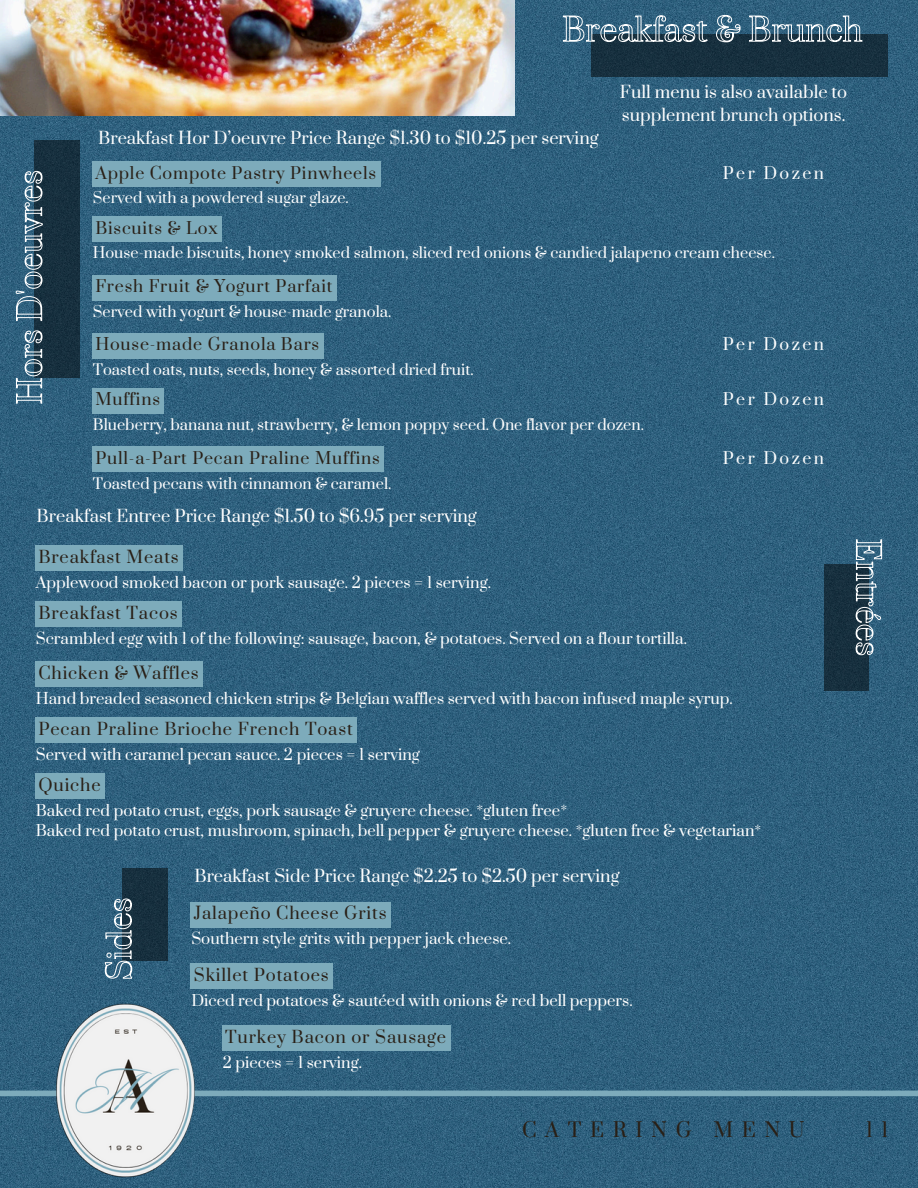
<style>
.page{position:relative;width:918px;height:1188px;background:#fff}
.page>*{position:absolute;margin:0;border:0;box-sizing:border-box;transform-origin:0 0}
.t1{font:19.5px "Prata";letter-spacing:.44em;color:#292017}
.t2{font:16.5px/22.5px "Prata";color:#fff}
.t3{font:16.5px "Prata";letter-spacing:.05em;color:#292017}
.t4{font:16.05px "Prata";letter-spacing:.05em;color:#292017}
.t5{font:16.05px "Prata";letter-spacing:.15em;color:#fff}
.t6{font:15px "Prata";color:#fff}
.t7{font:14.55px "Prata";color:#fff}
</style>
<div class="page">
<img style="left:0;top:0;width:918px;height:1188px">
<div style="left:0;top:1091px;width:918px;height:5px;background:#7dabbb"></div>
<img style="left:36px;top:1000px;width:180px;height:180px">
<div style="left:591px;top:34px;width:296px;height:43px;background:#17303e"></div>
<svg style="left:563px;top:15px;width:300px;height:27px"></svg>
<div style="left:34px;top:140px;width:45px;height:238px;background:#172f3e"></div>
<svg style="left:15px;top:171px;width:28px;height:233px"></svg>
<img style="left:0;top:0;width:514px;height:115px">
<div style="left:92px;top:162px;width:288px;height:25px;background:#7dabbb"></div>
<div style="left:92px;top:217px;width:130px;height:25px;background:#7dabbb"></div>
<div style="left:92px;top:275px;width:244px;height:25px;background:#7dabbb"></div>
<div style="left:92px;top:333px;width:231px;height:26px;background:#7dabbb"></div>
<div style="left:92px;top:388px;width:72px;height:25px;background:#7dabbb"></div>
<div style="left:92px;top:447px;width:292px;height:25px;background:#7dabbb"></div>
<div style="left:35px;top:545px;width:148px;height:26px;background:#7dabbb"></div>
<div style="left:35px;top:601px;width:147px;height:26px;background:#7dabbb"></div>
<div style="left:35px;top:661px;width:168px;height:26px;background:#7dabbb"></div>
<div style="left:35px;top:717px;width:322px;height:26px;background:#7dabbb"></div>
<div style="left:35px;top:773px;width:70px;height:26px;background:#7dabbb"></div>
<div style="left:824px;top:564px;width:44px;height:126px;background:#17303e"></div>
<svg style="left:856px;top:539px;width:26px;height:116px"></svg>
<div style="left:191px;top:902px;width:200px;height:25px;background:#7dabbb"></div>
<div style="left:191px;top:963px;width:142px;height:26px;background:#7dabbb"></div>
<div style="left:222px;top:1025px;width:228px;height:26px;background:#7dabbb"></div>
<div style="left:123px;top:868px;width:45px;height:92px;background:#17303e"></div>
<svg style="left:105px;top:898px;width:27px;height:81px"></svg>
<p class="t2" style="left:98px;top:128px;width:502px">Breakfast Hor D’oeuvre Price Range $1.30 to $10.25 per serving</p>
<p class="t2" style="left:620px;top:82px;width:229px">Full menu is also available to supplement brunch options.</p>
<p class="t4" style="left:95px;top:163px;width:282px">Apple Compote Pastry Pinwheels</p>
<p class="t5" style="left:723px;top:163px;width:103px">Per Dozen</p>
<p class="t7" style="left:93px;top:189px;width:257px">Served with a powdered sugar glaze.</p>
<p class="t4" style="left:95px;top:218px;width:124px">Biscuits &amp; Lox</p>
<p class="t7" style="left:93px;top:244px;width:684px">House-made biscuits, honey smoked salmon, sliced red onions &amp; candied jalapeno cream cheese.</p>
<p class="t4" style="left:95px;top:276px;width:239px">Fresh Fruit &amp; Yogurt Parfait</p>
<p class="t7" style="left:93px;top:302px;width:300px">Served with yogurt &amp; house-made granola.</p>
<p class="t4" style="left:95px;top:334px;width:225px">House-made Granola Bars</p>
<p class="t5" style="left:723px;top:334px;width:103px">Per Dozen</p>
<p class="t7" style="left:93px;top:361px;width:382px">Toasted oats, nuts, seeds, honey &amp; assorted dried fruit.</p>
<p class="t4" style="left:95px;top:389px;width:66px">Muffins</p>
<p class="t5" style="left:723px;top:389px;width:103px">Per Dozen</p>
<p class="t7" style="left:93px;top:416px;width:553px">Blueberry, banana nut, strawberry, &amp; lemon poppy seed. One flavor per dozen.</p>
<p class="t4" style="left:95px;top:448px;width:286px">Pull-a-Part Pecan Praline Muffins</p>
<p class="t5" style="left:723px;top:448px;width:103px">Per Dozen</p>
<p class="t7" style="left:93px;top:474px;width:300px">Toasted pecans with cinnamon &amp; caramel.</p>
<p class="t2" style="left:37px;top:506px;width:442px">Breakfast Entree Price Range $1.50 to $6.95 per serving</p>
<p class="t3" style="left:38px;top:546px;width:142px">Breakfast Meats</p>
<p class="t6" style="left:36px;top:573px;width:457px">Applewood smoked bacon or pork sausage. 2 pieces = 1 serving.</p>
<p class="t3" style="left:38px;top:602px;width:141px">Breakfast Tacos</p>
<p class="t6" style="left:36px;top:629px;width:653px">Scrambled egg with 1 of the following: sausage, bacon, &amp; potatoes. Served on a flour tortilla.</p>
<p class="t3" style="left:38px;top:662px;width:162px">Chicken &amp; Waffles</p>
<p class="t6" style="left:36px;top:689px;width:699px">Hand breaded seasoned chicken strips &amp; Belgian waffles served with bacon infused maple syrup.</p>
<p class="t3" style="left:38px;top:718px;width:316px">Pecan Praline Brioche French Toast</p>
<p class="t6" style="left:36px;top:745px;width:386px">Served with caramel pecan sauce. 2 pieces = 1 serving</p>
<p class="t3" style="left:38px;top:774px;width:64px">Quiche</p>
<p class="t6" style="left:36px;top:801px;width:533px">Baked red potato crust, eggs, pork sausage &amp; gruyere cheese. *gluten free*</p>
<p class="t6" style="left:36px;top:821px;width:727px">Baked red potato crust, mushroom, spinach, bell pepper &amp; gruyere cheese. *gluten free &amp; vegetarian*</p>
<p class="t2" style="left:194px;top:865px;width:427px">Breakfast Side Price Range $2.25 to $2.50 per serving</p>
<p class="t3" style="left:194px;top:903px;width:194px">Jalapeño Cheese Grits</p>
<p class="t6" style="left:191px;top:930px;width:321px">Southern style grits with pepper jack cheese.</p>
<h1 class="t3" style="left:194px;top:964px;width:136px">Skillet Potatoes</h1>
<p class="t6" style="left:191px;top:991px;width:443px">Diced red potatoes &amp; sautéed with onions &amp; red bell peppers.</p>
<h1 class="t3" style="left:225px;top:1026px;width:222px">Turkey Bacon or Sausage</h1>
<p class="t6" style="left:223px;top:1053px;width:141px">2 pieces = 1 serving.</p>
<h1 class="t1" style="left:522px;top:1118px;width:284px">CATERING MENU</h1>
<h1 class="t1" style="left:866px;top:1118px;width:24px">1 1</h1>
</div>
